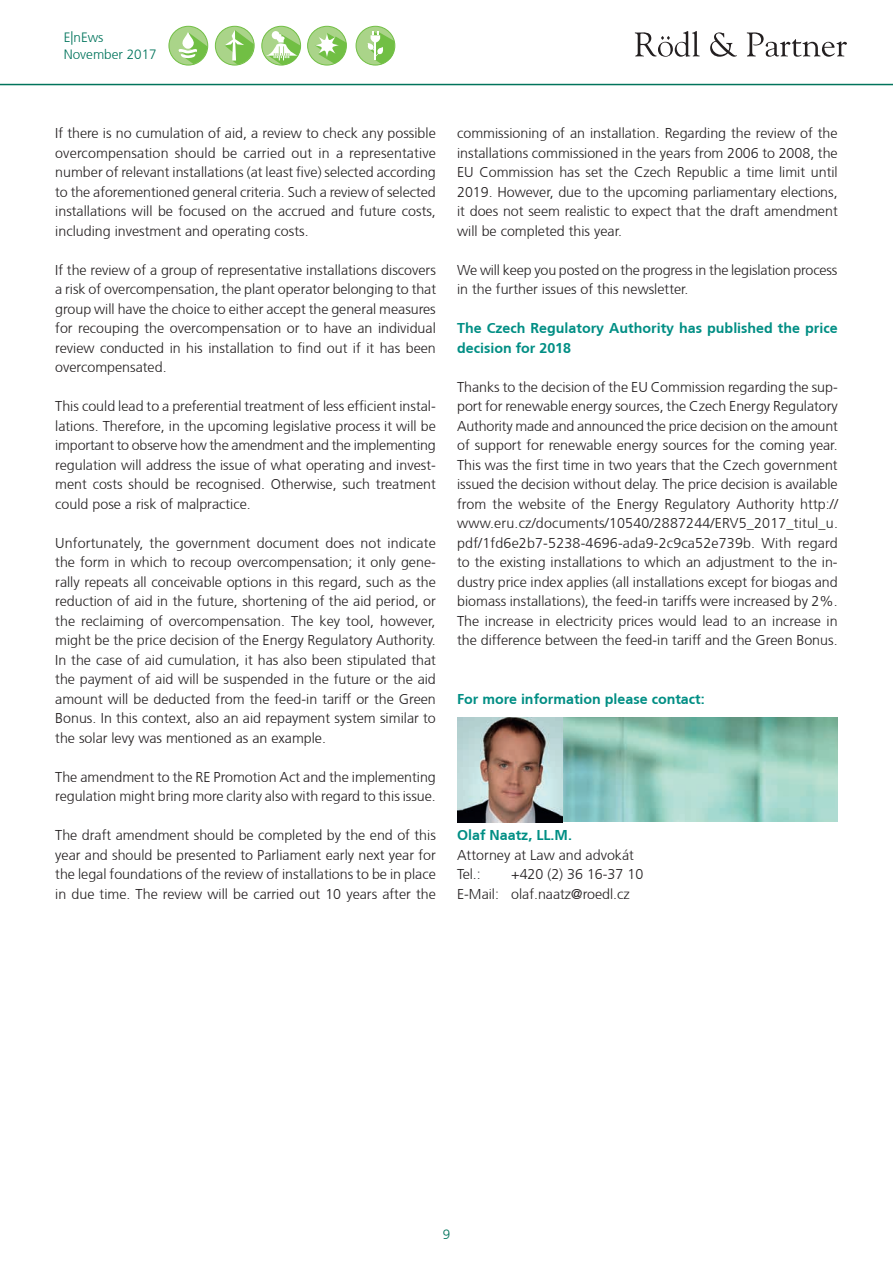
<style>
.page{position:relative;width:893px;height:1263px;background:#fff}
.page>*{position:absolute;margin:0;border:0;box-sizing:border-box;transform-origin:0 0}
.t1{font:300 14.25px/19.5px "Frutiger CE";color:#231f20;text-align:justify}
.t2{font:700 14.25px/19.5px "Frutiger CE";color:#008e84}
.t3{font:300 13.5px/16.2px "Frutiger CE";color:#01745c}
</style>
<div class="page">
<hr style="left:0;top:84px;width:893px;height:1px;background:#01745c">
<svg style="left:262px;top:26px;width:39px;height:39px"></svg>
<div style="left:261px;top:26px;width:40px;height:39px;border:1px solid #71bf44;border-radius:50%"></div>
<div style="left:215px;top:26px;width:39px;height:39px;background:#aad489;border-radius:50%"></div>
<div style="left:215px;top:26px;width:39px;height:39px;border:1px solid #71bf44;border-radius:50%"></div>
<div style="left:169px;top:26px;width:39px;height:39px;background:#aad489;border-radius:50%"></div>
<div style="left:169px;top:26px;width:39px;height:39px;border:1px solid #71bf44;border-radius:50%"></div>
<div style="left:308px;top:26px;width:38px;height:39px;background:#aad489;border-radius:50%"></div>
<div style="left:307px;top:26px;width:40px;height:39px;border:1px solid #71bf44;border-radius:50%"></div>
<div style="left:356px;top:26px;width:39px;height:39px;background:#aad489;border-radius:50%"></div>
<div style="left:356px;top:26px;width:39px;height:39px;border:1px solid #71bf44;border-radius:50%"></div>
<svg style="left:178px;top:32px;width:30px;height:32px"></svg>
<svg style="left:225px;top:30px;width:30px;height:35px"></svg>
<svg style="left:315px;top:33px;width:32px;height:31px"></svg>
<svg style="left:367px;top:32px;width:29px;height:32px"></svg>
<svg style="left:265px;top:31px;width:36px;height:34px"></svg>
<svg style="left:635px;top:31px;width:65px;height:26px"></svg>
<svg style="left:710px;top:32px;width:27px;height:25px"></svg>
<svg style="left:747px;top:32px;width:100px;height:25px"></svg>
<img style="left:563px;top:717px;width:275px;height:105px">
<img style="left:457px;top:717px;width:106px;height:105px">
<p class="t3" style="left:64px;top:29px;width:95px">E|nEws<br>November 2017</p>
<p class="t1" style="left:55px;top:123px;width:382px">If there is no cumulation of aid, a review to check any possible overcompensation should be carried out in a representative number of relevant installations (at least five) selected according to the aforementioned general criteria. Such a review of selected installations will be focused on the accrued and future costs, including investment and operating costs.</p>
<p class="t1" style="left:55px;top:260px;width:382px">If the review of a group of representative installations discovers a risk of overcompensation, the plant operator belonging to that group will have the choice to either accept the general measures for recouping the overcompensation or to have an individual review conducted in his installation to find out if it has been overcompensated.</p>
<p class="t1" style="left:55px;top:396px;width:382px">This could lead to a preferential treatment of less efficient instal&shy;lations. Therefore, in the upcoming legislative process it will be important to observe how the amendment and the implementing regulation will address the issue of what operating and invest&shy;ment costs should be recognised. Otherwise, such treatment could pose a risk of malpractice.</p>
<p class="t1" style="left:55px;top:533px;width:382px">Unfortunately, the government document does not indicate the form in which to recoup overcompensation; it only gene&shy;rally repeats all conceivable options in this regard, such as the reduction of aid in the future, shortening of the aid period, or the reclaiming of overcompensation. The key tool, however, might be the price decision of the Energy Regulatory Authority.<br>In the case of aid cumulation, it has also been stipulated that the payment of aid will be suspended in the future or the aid amount will be deducted from the feed-in tariff or the Green Bonus. In this context, also an aid repayment system similar to the solar levy was mentioned as an example.</p>
<p class="t1" style="left:55px;top:767px;width:382px">The amendment to the RE Promotion Act and the implementing regulation might bring more clarity also with regard to this issue.</p>
<p class="t1" style="left:55px;top:825px;width:382px">The draft amendment should be completed by the end of this year and should be presented to Parliament early next year for the legal foundations of the review of installations to be in place in due time. The review will be carried out 10 years after the</p>
<p class="t1" style="left:457px;top:123px;width:382px">commissioning of an installation. Regarding the review of the installations commissioned in the years from 2006 to 2008, the EU Commission has set the Czech Republic a time limit until 2019. However, due to the upcoming parliamentary elections, it does not seem realistic to expect that the draft amendment will be completed this year.</p>
<p class="t1" style="left:457px;top:260px;width:382px">We will keep you posted on the progress in the legislation process in the further issues of this newsletter.</p>
<p class="t2" style="left:457px;top:318px;width:382px">The Czech Regulatory Authority has published the price decision for 2018</p>
<p class="t1" style="left:457px;top:377px;width:382px">Thanks to the decision of the EU Commission regarding the sup&shy;port for renewable energy sources, the Czech Energy Regulatory Authority made and announced the price decision on the amount of support for renewable energy sources for the coming year.<br>This was the first time in two years that the Czech government issued the decision without delay. The price decision is available from the website of the Energy Regulatory Authority http:// www.eru.cz/documents/10540/2887244/ERV5_2017_titul_u. pdf/1fd6e2b7-5238-4696-ada9-2c9ca52e739b. With regard to the existing installations to which an adjustment to the in&shy;dustry price index applies (all installations except for biogas and biomass installations), the feed-in tariffs were increased by 2%.<br>The increase in electricity prices would lead to an increase in the difference between the feed-in tariff and the Green Bonus.</p>
<p class="t2" style="left:457px;top:689px;width:249px">For more information please contact:</p>
<p class="t2" style="left:457px;top:825px;width:116px">Olaf Naatz, LL.M.</p>
<p class="t1" style="left:457px;top:845px;width:178px">Attorney at Law and advokát<br>Tel.:</p>
<p class="t1" style="left:457px;top:864px;width:188px;text-indent:54px">+420 (2) 36 16-37 10<br>E-Mail: olaf.naatz@roedl.cz</p>
<p class="t3" style="left:443px;top:1226px;width:9px">9</p>
</div>
